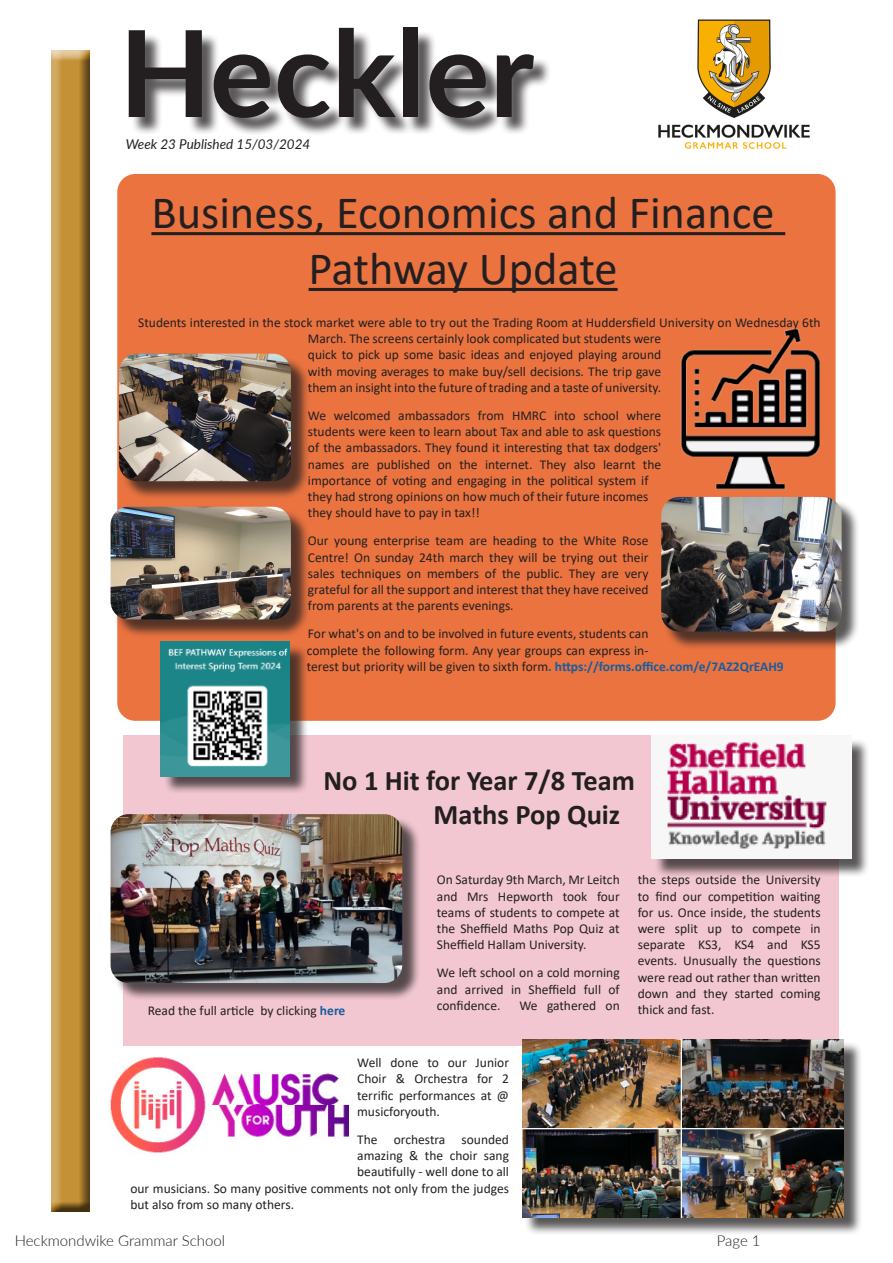
<style>
.page{position:relative;width:893px;height:1263px;background:#fff}
.page>*{position:absolute;margin:0;border:0;box-sizing:border-box;transform-origin:0 0}
.t1{font:700 120px "Lato";color:#231f20}
.t2{font:46.5px/55.8px "Calibri";color:#231f20;text-align:center}
.t3{font:700 28.5px/34.2px "Calibri";color:#231f20}
.t4{font:300 15px "Lato";color:#231f20}
.t5{font:13.5px/16.2px "Calibri";color:#231f20;text-align:justify}
.t6{font:italic 13.5px "Lato";color:#231f20}
.s1{font-weight:700;color:#175d9e}
</style>
<div class="page">
<div style="left:131px;top:30px;width:421px;height:106px;background:#231f20;opacity:.75"></div>
<img style="left:658px;top:19px;width:152px;height:130px">
<div style="left:45px;top:51px;width:44px;height:1162px;background:#231f20;opacity:.75"></div>
<div style="left:117px;top:174px;width:719px;height:547px;background:#ea7340;border-radius:18px"></div>
<img style="left:680px;top:328px;width:140px;height:161px">
<div style="left:121px;top:356px;width:189px;height:144px;background:#231f20;opacity:.75"></div>
<img style="left:119px;top:354px;width:172px;height:127px">
<div style="left:113px;top:509px;width:197px;height:129px;background:#231f20;opacity:.75"></div>
<img style="left:111px;top:507px;width:180px;height:112px">
<div style="left:663px;top:499px;width:198px;height:151px;background:#231f20;opacity:.75"></div>
<img style="left:661px;top:497px;width:181px;height:134px">
<hr style="left:151px;top:232px;width:634px;height:3px;background:#231f20">
<hr style="left:309px;top:288px;width:309px;height:3px;background:#231f20">
<div style="left:123px;top:736px;width:716px;height:310px;background:#f2c7d1"></div>
<div style="left:163px;top:644px;width:145px;height:150px;background:#231f20;opacity:.75"></div>
<img style="left:161px;top:641px;width:129px;height:135px">
<div style="left:654px;top:738px;width:216px;height:139px;background:#231f20;opacity:.75"></div>
<img style="left:652px;top:736px;width:199px;height:123px">
<div style="left:113px;top:816px;width:308px;height:186px;background:#231f20;opacity:.75"></div>
<img style="left:111px;top:814px;width:291px;height:169px">
<img style="left:110px;top:1057px;width:239px;height:96px">
<div style="left:524px;top:1041px;width:338px;height:195px;background:#231f20;opacity:.75"></div>
<img style="left:522px;top:1039px;width:322px;height:178px">
<p class="t1" style="left:119px;top:-15px;width:417px">Heckler</p>
<p class="t6" style="left:126px;top:134px;width:186px">Week 23 Published 15/03/2024</p>
<p class="t2" style="left:151px;top:184px;width:625px">Business, Economics and Finance<br>Pathway Update</p>
<p class="t5" style="left:308px;top:314px;width:514px;text-align:left;text-indent:-170px">Students interested in the stock market were able to try out the Trading Room at Huddersfield University on Wednesday 6th March. The screens certainly look complicated but students were<br>quick to pick up some basic ideas and enjoyed playing around<br>with moving averages to make buy/sell decisions. The trip gave<br>them an insight into the future of trading and a taste of university.</p>
<p class="t5" style="left:308px;top:407px;width:355px;text-align:left">We welcomed ambassadors from HMRC into school where students were keen to learn about Tax and able to ask questions of the ambassadors. They found it interesting that tax dodgers' names are published on the internet. They also learnt the importance of voting and engaging in the political system if they had strong opinions on how much of their future incomes they should have to pay in tax!!</p>
<p class="t5" style="left:308px;top:532px;width:342px">Our young enterprise team are heading to the White Rose Centre! On sunday 24th march they will be trying out their sales techniques on members of the public. They are very grateful for all the support and interest that they have received from parents at the parents evenings.</p>
<p class="t5" style="left:307px;top:625px;width:478px;text-align:left">For what's on and to be involved in future events, students can<br>complete the following form. Any year groups can express in-<br>terest but priority will be given to sixth form<span class="s1">. https://forms.office.com/e/7AZ2QrEAH9</span></p>
<p class="t3" style="left:434px;top:763px;width:203px;text-indent:-110px">No 1 Hit for Year 7/8 Team<br>Maths Pop Quiz</p>
<p class="t5" style="left:437px;top:871px;width:184px">On Saturday 9th March, Mr Leitch and Mrs Hepworth took four teams of students to compete at the Sheffield Maths Pop Quiz at Sheffield Hallam University.</p>
<p class="t5" style="left:437px;top:964px;width:184px">We left school on a cold morning and arrived in Sheffield full of confidence.</p>
<p class="t5" style="left:638px;top:871px;width:184px">the steps outside the University to find our competition waiting for us. Once inside, the students were split up to compete in separate KS3, KS4 and KS5 events. Unusually the questions were read out rather than written down and they started coming</p>
<p class="t5" style="left:519px;top:997px;width:102px">We gathered on</p>
<p class="t5" style="left:148px;top:1002px;width:199px">Read the full article by clicking <span class="s1">here</span></p>
<p class="t5" style="left:638px;top:1001px;width:78px">thick and fast.</p>
<p class="t5" style="left:357px;top:1054px;width:153px">Well done to our Junior Choir &amp; Orchestra for 2 terrific performances at @ musicforyouth.</p>
<p class="t5" style="left:357px;top:1131px;width:153px">The orchestra sounded</p>
<p class="t5" style="left:357px;top:1147px;width:153px">amazing &amp; the choir sang</p>
<p class="t5" style="left:357px;top:1163px;width:153px">beautifully - well done to all</p>
<p class="t5" style="left:130px;top:1180px;width:380px">our musicians. So many positive comments not only from the judges</p>
<p class="t5" style="left:130px;top:1196px;width:165px">but also from so many others.</p>
<p class="t4" style="left:15px;top:1230px;width:212px">Heckmondwike Grammar School</p>
<p class="t4" style="left:717px;top:1230px;width:45px">Page 1</p>
</div>
